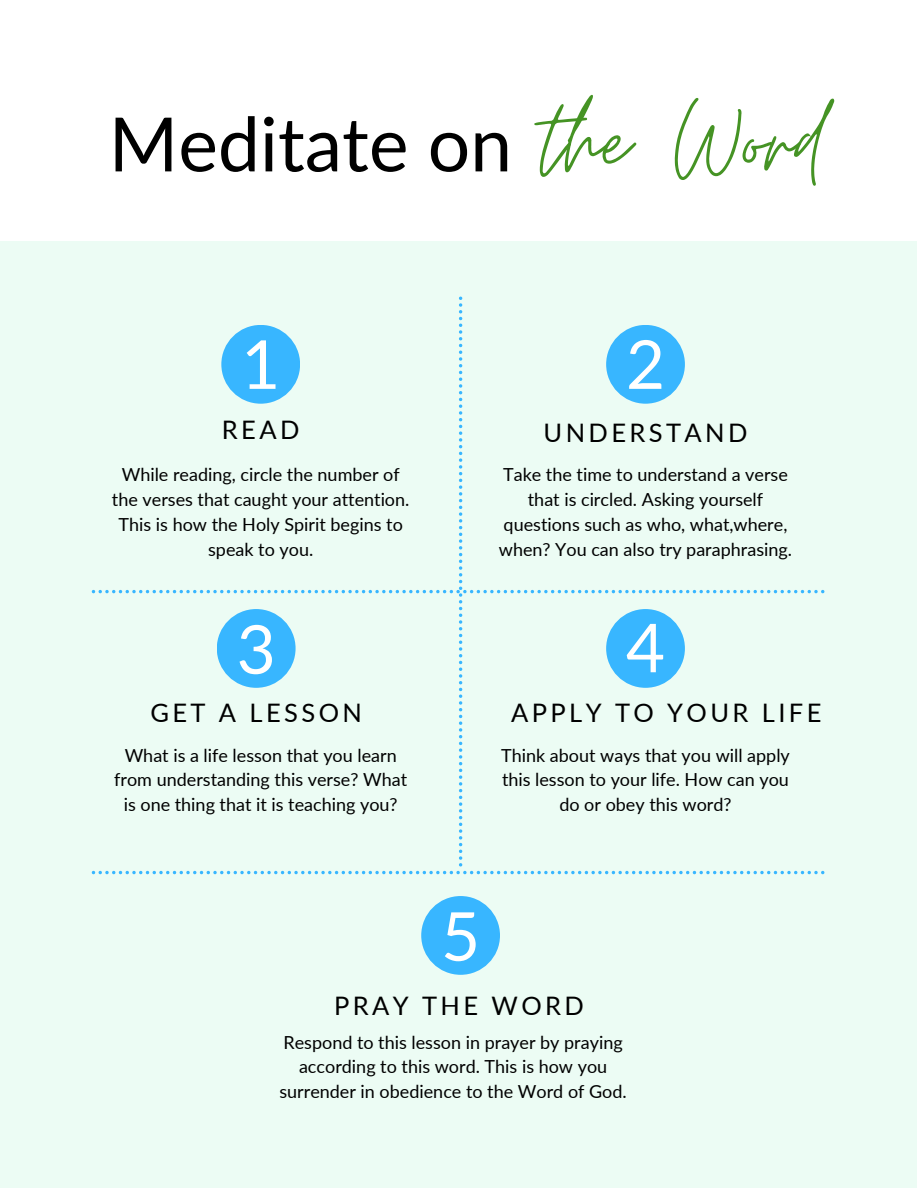
<style>
.page{position:relative;width:918px;height:1188px;background:#fff}
.page>*{position:absolute;margin:0;border:0;box-sizing:border-box;transform-origin:0 0}
.t1{font:75px "Lato";color:#000}
.t2{font:67.5px "Lato";color:#fff}
.t3{font:25.5px "Lato";letter-spacing:.135em;color:#000}
.t4{font:18px/24.8px "Lato";color:#000;text-align:center}
.s1{font-family:"Moon Time";font-size:116.85px;color:#459324}
</style>
<div class="page">
<div style="left:0;top:241px;width:917px;height:947px;background:#ecfcf4"></div>
<svg style="left:92px;top:297px;width:732px;height:577px"></svg>
<div style="left:221px;top:325px;width:79px;height:79px;background:#38b6ff;border-radius:50%"></div>
<div style="left:217px;top:609px;width:79px;height:79px;background:#38b6ff;border-radius:50%"></div>
<div style="left:606px;top:325px;width:79px;height:79px;background:#38b6ff;border-radius:50%"></div>
<div style="left:606px;top:609px;width:79px;height:79px;background:#38b6ff;border-radius:50%"></div>
<div style="left:421px;top:896px;width:79px;height:79px;background:#38b6ff;border-radius:50%"></div>
<h1 class="t1" style="left:109px;top:97px;width:721px">Meditate on <span class="s1">the Word</span></h1>
<h2 class="t2" style="left:241px;top:322px;width:41px">1</h2>
<h3 class="t3" style="left:222px;top:414px;width:79px">READ</h3>
<p class="t4" style="left:112px;top:462px;width:299px">While reading, circle the number of the verses that caught your attention.<br>This is how the Holy Spirit begins to speak to you.</p>
<h2 class="t2" style="left:237px;top:607px;width:41px">3</h2>
<h3 class="t3" style="left:150px;top:697px;width:213px">GET A LESSON</h3>
<p class="t4" style="left:114px;top:742px;width:294px">What is a life lesson that you learn from understanding this verse? What is one thing that it is teaching you?</p>
<h2 class="t2" style="left:626px;top:322px;width:41px">2</h2>
<h3 class="t3" style="left:544px;top:416px;width:206px">UNDERSTAND</h3>
<p class="t4" style="left:499px;top:462px;width:295px">Take the time to understand a verse that is circled. Asking yourself questions such as who, what,where, when? You can also try paraphrasing.</p>
<h2 class="t2" style="left:626px;top:606px;width:41px">4</h2>
<h3 class="t3" style="left:511px;top:697px;width:312px">APPLY TO YOUR LIFE</h3>
<p class="t4" style="left:501px;top:742px;width:290px">Think about ways that you will apply this lesson to your life. How can you do or obey this word?</p>
<h2 class="t2" style="left:441px;top:894px;width:41px">5</h2>
<h3 class="t3" style="left:334px;top:990px;width:251px">PRAY THE WORD</h3>
<p class="t4" style="left:279px;top:1029px;width:349px">Respond to this lesson in prayer by praying according to this word. This is how you surrender in obedience to the Word of God.</p>
</div>
